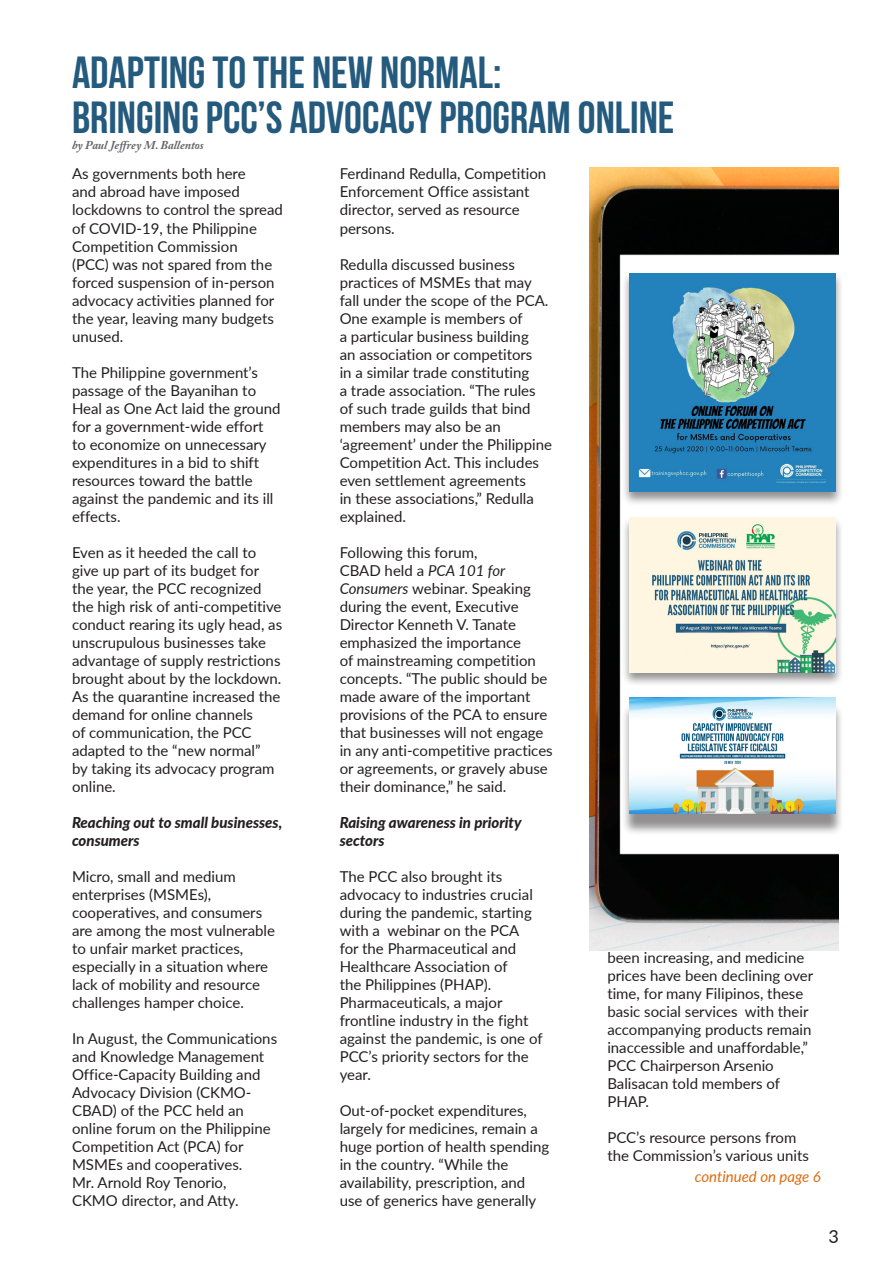
<style>
.page{position:relative;width:893px;height:1263px;background:#fff}
.page>*{position:absolute;margin:0;border:0;box-sizing:border-box;transform-origin:0 0}
.t1{font:700 45px/45px "Bebas Neue";color:#235a7d}
.t2{font:18px "Lato";color:#231f20}
.t3{font:15px/18px "Lato";color:#231f20}
.t4{font:italic 800 15px/18px "Lato";color:#231f20}
.No_Spacing{font:italic 15px "Lato";color:#de6b0f}
.t5{font:italic 700 12px "Adobe Caslon Pro";color:#656568}
.s1{font-style:italic}
</style>
<div class="page">
<img style="left:589px;top:167px;width:250px;height:784px">
<div style="left:621px;top:516px;width:223px;height:171px;background:#231f20;opacity:.5"></div>
<img style="left:630px;top:518px;width:206px;height:154px">
<div style="left:621px;top:703px;width:223px;height:132px;background:#231f20;opacity:.5"></div>
<img style="left:630px;top:698px;width:206px;height:116px">
<div style="left:621px;top:272px;width:223px;height:234px;background:#231f20;opacity:.5"></div>
<img style="left:630px;top:273px;width:206px;height:219px">
<p class="t1" style="left:72px;top:49px;width:604px">ADAPTING TO THE NEW NORMAL:<br>BRINGING PCC’S ADVOCACY PROGRAM ONLINE</p>
<p class="t5" style="left:72px;top:138px;width:133px">by Paul Jeffrey M. Ballentos</p>
<p class="t3" style="left:72px;top:164px;width:212px">As governments both here<br>and abroad have imposed lockdowns to control the spread of COVID-19, the Philippine<br>Competition Commission<br>(PCC) was not spared from the forced suspension of in-person advocacy activities planned for the year, leaving many budgets unused.</p>
<p class="t3" style="left:72px;top:362px;width:210px">The Philippine government’s passage of the Bayanihan to<br>Heal as One Act laid the ground for a government-wide effort to economize on unnecessary expenditures in a bid to shift resources toward the battle against the pandemic and its ill effects.</p>
<p class="t3" style="left:72px;top:542px;width:212px">Even as it heeded the call to give up part of its budget for the year, the PCC recognized the high risk of anti-competitive conduct rearing its ugly head, as unscrupulous businesses take advantage of supply restrictions brought about by the lockdown.<br>As the quarantine increased the</p>
<p class="t3" style="left:72px;top:704px;width:204px">demand for online channels<br>of communication, the PCC adapted to the “new normal” by taking its advocacy program online.</p>
<p class="t4" style="left:72px;top:812px;width:212px">Reaching out to small businesses, consumers</p>
<p class="t3" style="left:72px;top:866px;width:204px">Micro, small and medium enterprises (MSMEs), cooperatives, and consumers are among the most vulnerable to unfair market practices, especially in a situation where lack of mobility and resource challenges hamper choice.</p>
<p class="t3" style="left:72px;top:1028px;width:207px">In August, the Communications and Knowledge Management<br>Office-Capacity Building and<br>Advocacy Division (CKMO-<br>CBAD) of the PCC held an online forum on the Philippine<br>Competition Act (PCA) for<br>MSMEs and cooperatives.<br>Mr. Arnold Roy Tenorio,<br>CKMO director, and Atty.</p>
<p class="t3" style="left:340px;top:164px;width:208px">Ferdinand Redulla, Competition<br>Enforcement Office assistant director, served as resource persons.</p>
<p class="t3" style="left:340px;top:254px;width:214px">Redulla discussed business practices of MSMEs that may fall under the scope of the PCA.<br>One example is members of<br>a particular business building<br>an association or competitors<br>in a similar trade constituting<br>a trade association. “The rules of such trade guilds that bind members may also be an ‘agreement’ under the Philippine<br>Competition Act. This includes even settlement agreements<br>in these associations,” Redulla explained.</p>
<p class="t3" style="left:340px;top:542px;width:215px">Following this forum,<br>CBAD held a <span class="s1">PCA 101 for<br>Consumers</span> webinar. Speaking during the event, Executive<br>Director Kenneth V. Tanate emphasized the importance<br>of mainstreaming competition concepts. “The public should be made aware of the important provisions of the PCA to ensure that businesses will not engage in any anti-competitive practices or agreements, or gravely abuse their dominance,” he said.</p>
<p class="t4" style="left:340px;top:812px;width:183px">Raising awareness in priority sectors</p>
<p class="t3" style="left:340px;top:866px;width:204px">The PCC also brought its advocacy to industries crucial during the pandemic, starting with a webinar on the PCA<br>for the Pharmaceutical and<br>Healthcare Association of<br>the Philippines (PHAP).<br>Pharmaceuticals, a major frontline industry in the fight against the pandemic, is one of<br>PCC’s priority sectors for the year.</p>
<p class="t3" style="left:340px;top:1100px;width:211px">Out-of-pocket expenditures, largely for medicines, remain a huge portion of health spending in the country. “While the availability, prescription, and use of generics have generally</p>
<p class="t3" style="left:607px;top:948px;width:207px">been increasing, and medicine prices have been declining over time, for many Filipinos, these basic social services with their accompanying products remain inaccessible and unaffordable,”<br>PCC Chairperson Arsenio<br>Balisacan told members of<br>PHAP.</p>
<p class="t3" style="left:607px;top:1128px;width:203px">PCC’s resource persons from the Commission’s various units</p>
<p class="No_Spacing" style="left:695px;top:1166px;width:128px">continued on page 6</p>
<p class="t2" style="left:828px;top:1224px;width:12px">3</p>
</div>
